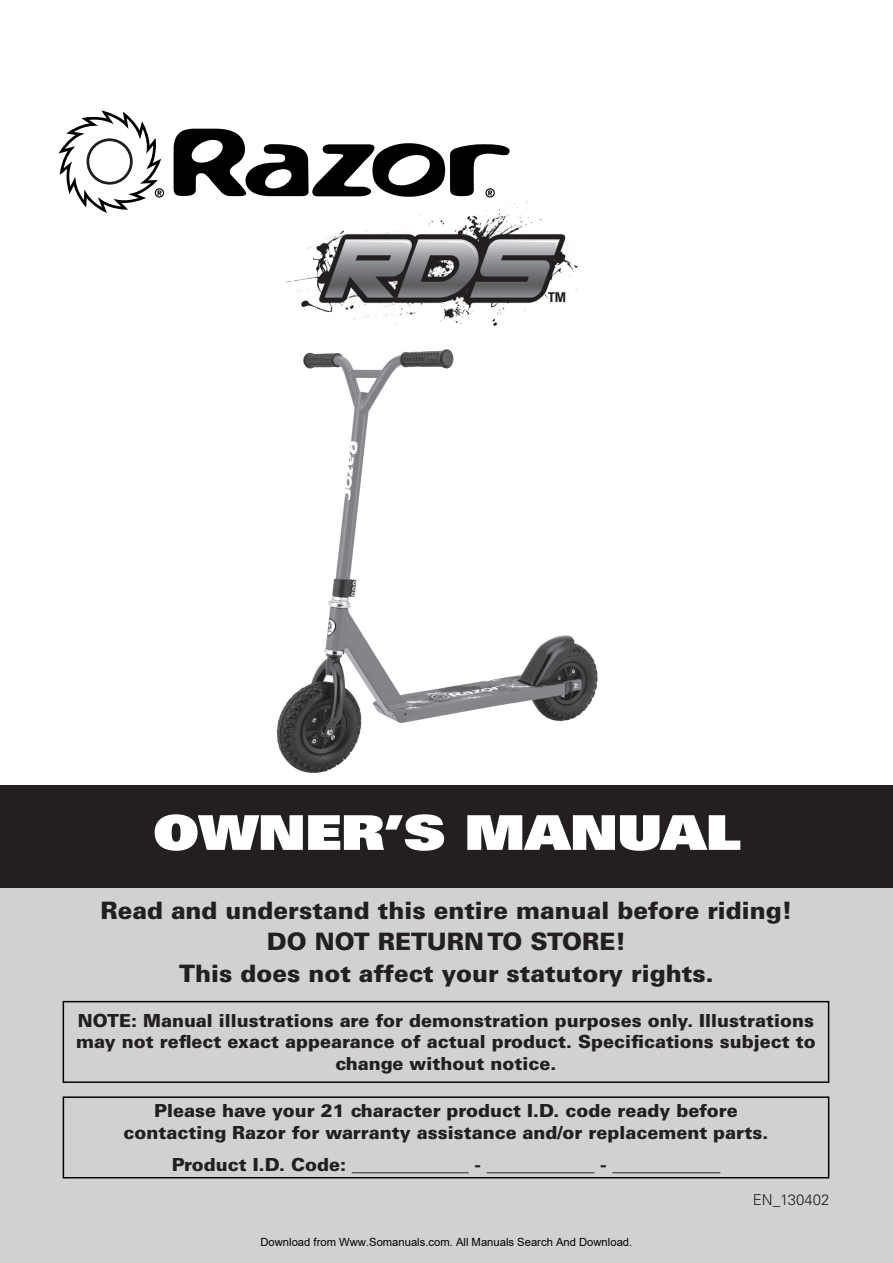
<style>
.page{position:relative;width:893px;height:1263px;background:#fff}
.page>*{position:absolute;margin:0;border:0;box-sizing:border-box;transform-origin:0 0}
.t1{font:48px "Univers LT Std X Black";letter-spacing:-.01em;color:#fff;scale:1.2 1}
.t2{font:900 24px/31.8px "Univers LT Std";color:#231f20;text-align:center}
.t3{font:900 18px/21.6px "Univers LT Std";color:#231f20;text-align:center}
.t4{font:300 15px "Univers LT Std";color:#231f20}
.t5{font:700 condensed 13.5px "Univers";color:#231f20}
.t6{font:11.25px "Arial";color:#000}
</style>
<div class="page">
<div style="left:0;top:874px;width:893px;height:389px;background:#d0d1d3"></div>
<div style="left:0;top:785px;width:893px;height:103px;background:#231f20"></div>
<div style="left:63px;top:1001px;width:766px;height:82px;border:2px solid #040503"></div>
<div style="left:63px;top:1096px;width:766px;height:82px;border:2px solid #040503"></div>
<img style="left:276px;top:349px;width:322px;height:424px">
<svg style="left:59px;top:110px;width:105px;height:103px"></svg>
<svg style="left:174px;top:129px;width:336px;height:69px"></svg>
<img style="left:286px;top:202px;width:292px;height:123px">
<p class="t5" style="left:548px;top:289px;width:19px">TM</p>
<h1 class="t1" style="left:153px;top:801px;width:491px">OWNER’S MANUAL</h1>
<h2 class="t2" style="left:100px;top:894px;width:694px">read and understand this entire manual before riding!<br>Do not return to Store!<br>this does not affect your statutory rights.</h2>
<p class="t3" style="left:76px;top:1009px;width:741px">note: manual illustrations are for demonstration purposes only. illustrations may not reflect exact appearance of actual product. Specifications subject to change without notice.</p>
<p class="t3" style="left:123px;top:1099px;width:647px">Please have your 21 character product i.D. code ready before contacting razor for warranty assistance and/or replacement parts.</p>
<p class="t3" style="left:172px;top:1153px;width:550px">Product i.D. Code: _____________ - ____________ - ____________</p>
<p class="t4" style="left:753px;top:1190px;width:78px">EN_130402</p>
<p class="t6" style="left:260px;top:1235px;width:373px">Download from Www.Somanuals.com. All Manuals Search And Download.</p>
</div>
